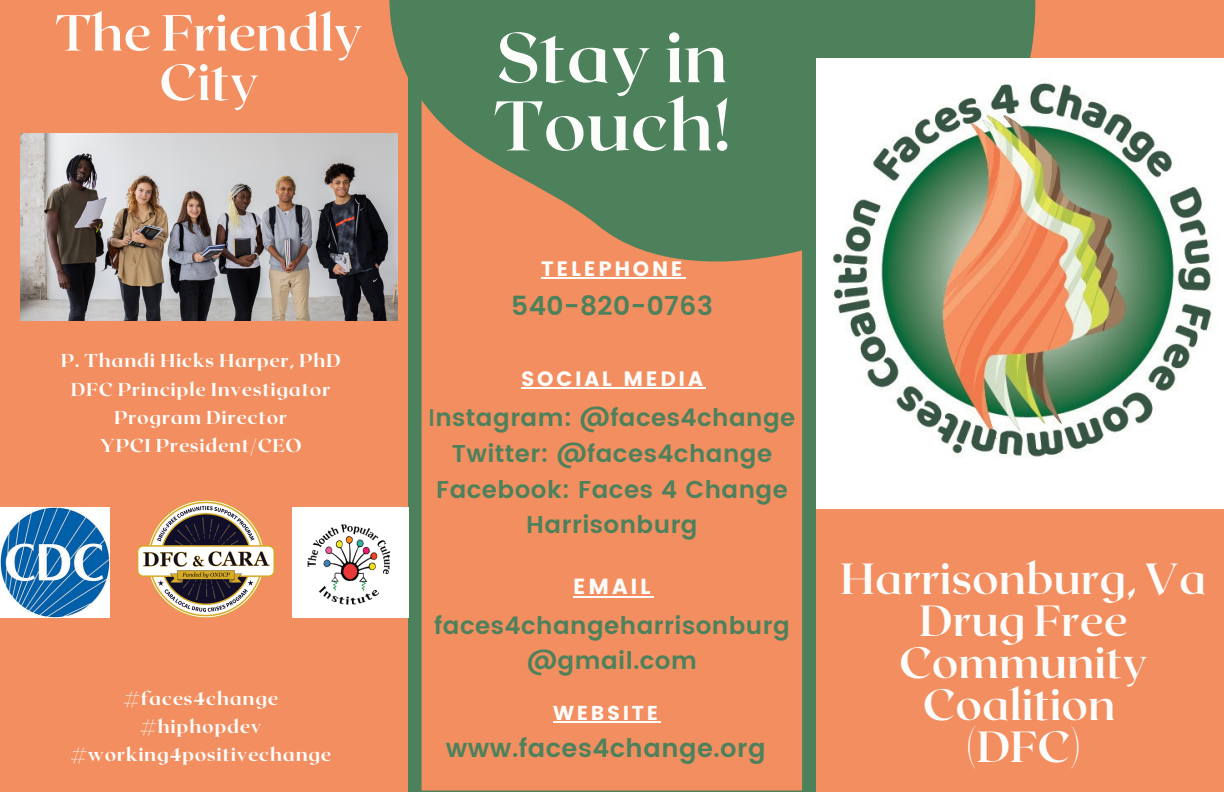
<style>
.page{position:relative;width:1224px;height:792px;background:#f28e60}
.page>*{position:absolute;margin:0;border:0;box-sizing:border-box;transform-origin:0 0}
.t1{font:700 70.1px/68.2px "Roxborough CF";color:#fcfdfb}
.t2{font:700 50.6px/49.5px "Roxborough CF";color:#fcfdfb;text-align:center}
.t3{font:700 43.5px/42px "Roxborough CF";color:#fcfdfb;text-align:center}
.t4{font:600 26.4px "Poppins";letter-spacing:.02em;color:#4c815b}
.t5{font:600 25.5px "Poppins";letter-spacing:.02em;color:#4c815b}
.t6{font:600 24.3px/35.7px "Poppins";letter-spacing:.02em;color:#4c815b;text-align:center}
.t7{font:21.8px "Poppins";letter-spacing:.13em;color:#fcfdfb}
.t8{font:20.8px "Poppins";letter-spacing:.13em;color:#fcfdfb}
.t9{font:20.1px "Poppins";letter-spacing:.13em;color:#fcfdfb}
.t10{font:800 18.7px "Roxborough CF";letter-spacing:.035em;color:#fcfdfb}
.s1{font-weight:500}
</style>
<div class="page">
<svg style="left:275px;top:0;width:761px;height:321px"></svg>
<img style="left:816px;top:58px;width:408px;height:450px">
<svg style="left:408px;top:12px;width:408px;height:780px"></svg>
<img style="left:0;top:508px;width:109px;height:109px">
<img style="left:293px;top:508px;width:115px;height:109px">
<img style="left:20px;top:133px;width:378px;height:187px">
<img style="left:138px;top:500px;width:137px;height:117px">
<hr style="left:553px;top:721px;width:108px;height:2px;background:#fcfdfb">
<p class="t2" style="left:55px;top:6px;width:309px">The Friendly<br>City</p>
<p class="t10" style="left:61px;top:349px;width:282px">P. Thandi Hicks Harper, PhD</p>
<p class="t10" style="left:71px;top:377px;width:261px">DFC Principle Investigator</p>
<p class="t10" style="left:114px;top:405px;width:175px">Program Director</p>
<p class="t10" style="left:100px;top:433px;width:203px">YPCI President/CEO</p>
<p class="t1" style="left:494px;top:20px;width:238px">Stay in<br>Touch!</p>
<p class="t8" style="left:541px;top:257px;width:143px">TELEPHONE</p>
<p class="t4" style="left:511px;top:290px;width:203px">540-820-0763</p>
<p class="t8" style="left:521px;top:367px;width:183px">SOCIAL MEDIA</p>
<p class="t6" style="left:429px;top:400px;width:368px"><span class="s1">I</span>nstagram: @faces4change</p>
<p class="t6" style="left:452px;top:436px;width:322px">Twitter: @faces4change</p>
<p class="t6" style="left:436px;top:471px;width:353px">Facebook: Faces 4 Change<br>Harrisonburg</p>
<p class="t7" style="left:573px;top:574px;width:79px">EMAIL</p>
<p class="t6" style="left:434px;top:607px;width:357px">faces4changeharrisonburg @gmail.com</p>
<p class="t10" style="left:123px;top:686px;width:156px">#faces4change</p>
<p class="t10" style="left:140px;top:714px;width:123px">#hiphopdev</p>
<p class="t10" style="left:70px;top:742px;width:262px">#working4positivechange</p>
<p class="t5" style="left:446px;top:734px;width:321px">www.faces4change.org</p>
<p class="t9" style="left:553px;top:701px;width:107px">WEBSITE</p>
<p class="t3" style="left:840px;top:556px;width:368px">Harrisonburg, Va</p>
<p class="t3" style="left:899px;top:598px;width:250px">Drug Free<br>Community<br>Coalition</p>
<p class="t3" style="left:966px;top:724px;width:116px">(DFC)</p>
</div>
